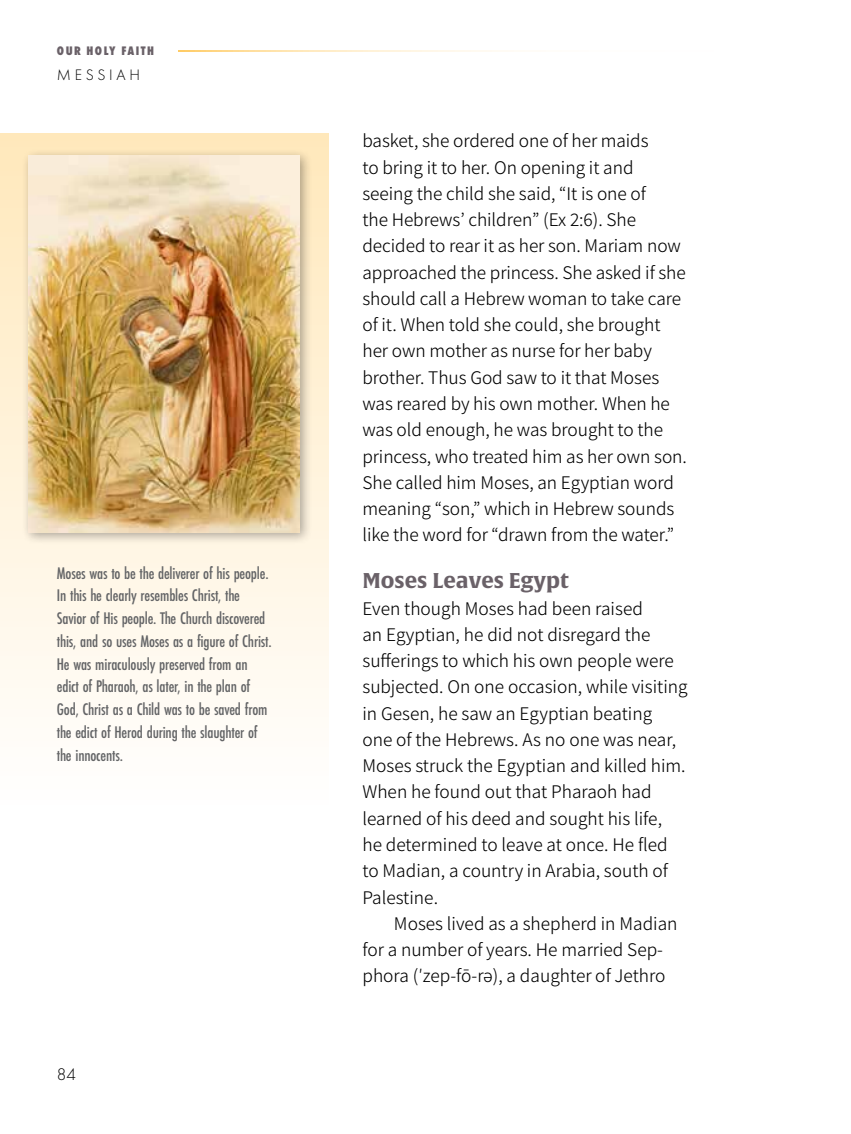
<style>
.page{position:relative;width:851px;height:1134px;background:#fff}
.page>*{position:absolute;margin:0;border:0;box-sizing:border-box;transform-origin:0 0}
.t1{font:700 21px "Alverata";color:#6a6168}
.t2{font:19.25px/26.2px "Source Sans Variable";letter-spacing:-.005em;color:#000}
.t3{font:500 17.5px/22.8px "Futura PT Cond";letter-spacing:-.01em;color:#636466}
.t4{font:300 17.5px "Futura PT";color:#000}
.t5{font:300 15.75px "Futura PT";letter-spacing:.24em;color:#000}
.t6{font:800 12.78px "Futura PT Cond";letter-spacing:.11em;color:#6a6168}
</style>
<div class="page">
<hr style="left:179px;top:50px;width:671px;height:1px;background:#fc6">
<div style="left:0;top:133px;width:328px;height:680px;background:linear-gradient(to bottom,#ffe8bb,#fff)"></div>
<div style="left:21px;top:148px;width:292px;height:397px;background:#000;opacity:.33"></div>
<img style="left:29px;top:155px;width:271px;height:377px">
<p class="t6" style="left:57px;top:43px;width:98px">OUR HOLY FAITH</p>
<p class="t5" style="left:57px;top:66px;width:85px">MESSIAH</p>
<p class="t3" style="left:57px;top:561px;width:216px">Moses was to be the deliverer of his people.<br>In this he clearly resembles Christ, the Savior of His people. The Church discovered this, and so uses Moses as a figure of Christ.<br>He was miraculously preserved from an edict of Pharaoh, as later, in the plan of God, Christ as a Child was to be saved from the edict of Herod during the slaughter of the innocents.</p>
<p class="t4" style="left:57px;top:1064px;width:21px">84</p>
<p class="t2" style="left:362px;top:128px;width:326px">basket, she ordered one of her maids<br>to bring it to her. On opening it and seeing the child she said, “It is one of<br>the Hebrews’ children” (Ex 2:6). She decided to rear it as her son. Mariam now approached the princess. She asked if she should call a Hebrew woman to take care of it. When told she could, she brought her own mother as nurse for her baby brother. Thus God saw to it that Moses was reared by his own mother. When he was old enough, he was brought to the princess, who treated him as her own son.<br>She called him Moses, an Egyptian word meaning “son,” which in Hebrew sounds like the word for “drawn from the water.”</p>
<p class="t1" style="left:362px;top:568px;width:208px">Moses Leaves Egypt</p>
<p class="t2" style="left:362px;top:595px;width:327px">Even though Moses had been raised<br>an Egyptian, he did not disregard the sufferings to which his own people were subjected. On one occasion, while visiting in Gesen, he saw an Egyptian beating<br>one of the Hebrews. As no one was near, Moses struck the Egyptian and killed him.<br>When he found out that Pharaoh had learned of his deed and sought his life,<br>he determined to leave at once. He fled to Madian, a country in Arabia, south of Palestine.</p>
<p class="t2" style="left:362px;top:910px;width:317px;text-indent:31px">Moses lived as a shepherd in Madian for a number of years. He married Sep&shy;phora (′zep-fō-rə), a daughter of Jethro</p>
</div>
